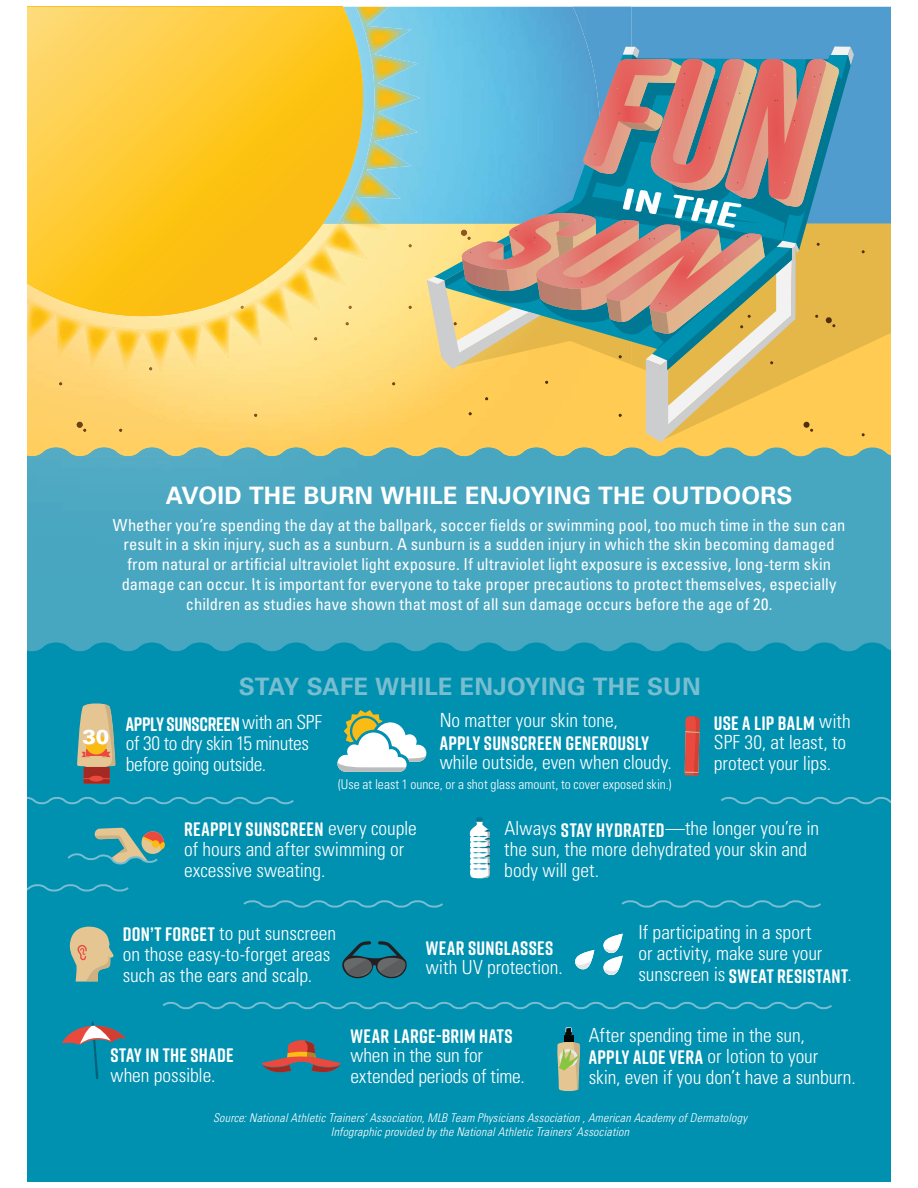
<style>
.page{position:relative;width:918px;height:1188px;background:#fff}
.page>*{position:absolute;margin:0;border:0;box-sizing:border-box;transform-origin:0 0}
.t1{font:700 24px "Univers LT Std";letter-spacing:.01em;color:#fff}
.t2{font:700 24px "Univers LT Std";letter-spacing:.01em;color:#78bdd0}
.t3{font:300 condensed 19.5px/21px "Univers LT Std";color:#fff}
.t4{font:700 19.5px "Rift Soft";letter-spacing:.015em;color:#fff}
.t5{font:300 condensed 19.5px/21px "Univers LT Std";letter-spacing:-.02em;color:#fff}
.t6{font:700 19.5px "Rift Soft";letter-spacing:-.015em;color:#fff}
.t7{font:condensed 16.5px/19.8px "Univers LT Std";color:#fff;text-align:center}
.t8{font:300 condensed 13.5px "Univers LT Std";color:#fff}
.t9{font:italic 300 condensed 12px/14.4px "Univers LT Std";letter-spacing:.015em;color:#fff;text-align:center}
.s1{font-family:"Univers LT Std";font-weight:300;font-stretch:condensed}
.s2{font-family:"Rift Soft";font-weight:700;font-stretch:normal}
</style>
<div class="page">
<div style="left:27px;top:446px;width:864px;height:195px;background:#47a6c0"></div>
<div style="left:27px;top:641px;width:864px;height:540px;background:#0090b0"></div>
<svg style="left:718px;top:794px;width:173px;height:13px;background:#1397b5"></svg>
<div style="left:631px;top:7px;width:260px;height:217px;background:#519cce"></div>
<svg style="left:854px;top:224px;width:37px;height:216px;background:#f0bf4c"></svg>
<img style="left:27px;top:447px;width:604px;height:136px">
<img style="left:600px;top:7px;width:31px;height:40px">
<img style="left:42px;top:224px;width:545px;height:223px">
<img style="left:420px;top:7px;width:180px;height:217px">
<div style="left:166px;top:486px;width:465px;height:19px;background:#48a6c0"></div>
<div style="left:113px;top:519px;width:518px;height:15px;background:#48a6c0"></div>
<div style="left:125px;top:539px;width:506px;height:15px;background:#48a6c0"></div>
<div style="left:127px;top:558px;width:504px;height:15px;background:#47a6c0"></div>
<div style="left:123px;top:578px;width:508px;height:5px;background:#47a6c0"></div>
<img style="left:27px;top:224px;width:359px;height:148px">
<img style="left:363px;top:7px;width:57px;height:217px">
<svg style="left:27px;top:7px;width:336px;height:309px;background:#fbca37"></svg>
<svg style="left:27px;top:794px;width:269px;height:13px;background:#1397b5"></svg>
<svg style="left:619px;top:897px;width:204px;height:13px;background:#1397b5"></svg>
<svg style="left:241px;top:897px;width:204px;height:13px;background:#1397b5"></svg>
<svg style="left:27px;top:881px;width:104px;height:13px"></svg>
<svg style="left:160px;top:999px;width:674px;height:13px;background:#1397b5"></svg>
<svg style="left:603px;top:934px;width:20px;height:42px"></svg>
<svg style="left:575px;top:950px;width:19px;height:19px"></svg>
<svg style="left:336px;top:710px;width:90px;height:62px"></svg>
<svg style="left:342px;top:941px;width:65px;height:38px;background:#276a7a"></svg>
<svg style="left:557px;top:1027px;width:23px;height:64px"></svg>
<svg style="left:470px;top:817px;width:20px;height:61px"></svg>
<svg style="left:62px;top:1020px;width:64px;height:60px;background:#2b8ba4"></svg>
<svg style="left:262px;top:1040px;width:79px;height:32px;background:#5f7177"></svg>
<svg style="left:69px;top:926px;width:45px;height:56px;background:#9fb198"></svg>
<svg style="left:685px;top:716px;width:15px;height:60px"></svg>
<svg style="left:427px;top:47px;width:427px;height:395px;background:#aba98e"></svg>
<svg style="left:77px;top:703px;width:38px;height:81px;background:#b7a683"></svg>
<div style="left:89px;top:776px;width:14px;height:6px;background:#ea4a3d;border-radius:50%"></div>
<svg style="left:66px;top:828px;width:99px;height:40px;background:#489ca2"></svg>
<p class="t1" style="left:166px;top:482px;width:628px">AVOID THE BURN WHILE ENJOYING THE OUTDOORS</p>
<p class="t7" style="left:113px;top:516px;width:734px">Whether you’re spending the day at the ballpark, soccer fields or swimming pool, too much time in the sun can</p>
<p class="t7" style="left:123px;top:536px;width:713px">result in a skin injury, such as a sunburn. A sunburn is a sudden injury in which the skin becoming damaged</p>
<p class="t7" style="left:127px;top:555px;width:705px">from natural or artificial ultraviolet light exposure. If ultraviolet light exposure is excessive, long-term skin</p>
<p class="t7" style="left:244px;top:575px;width:5px">.</p>
<p class="t7" style="left:122px;top:575px;width:716px">damage can occur It is important for everyone to take proper precautions to protect themselves, especially children as studies have shown that most of all sun damage occurs before the age of 20.</p>
<p class="t2" style="left:239px;top:673px;width:464px">STAY SAFE WHILE ENJOYING THE SUN</p>
<p class="t6" style="left:126px;top:713px;width:198px">APPLY SUNSCREEN <span class="s1">with an SPF</span></p>
<p class="t5" style="left:126px;top:734px;width:185px">of 30 to dry skin 15 minutes before going outside.</p>
<p class="t3" style="left:440px;top:711px;width:180px">No matter your skin tone,</p>
<p class="t4" style="left:440px;top:732px;width:211px">APPLY SUNSCREEN GENEROUSLY</p>
<p class="t3" style="left:440px;top:753px;width:234px">while outside, even when cloudy.</p>
<p class="t8" style="left:338px;top:779px;width:335px">(Use at least 1 ounce, or a shot glass amount, to cover exposed skin.)</p>
<p class="t4" style="left:714px;top:712px;width:138px">USE A LIP BALM <span class="s1">with</span></p>
<p class="t3" style="left:714px;top:733px;width:134px">SPF 30, at least, to protect your lips.</p>
<p class="t4" style="left:184px;top:818px;width:234px">REAPPLY SUNSCREEN <span class="s1">every couple</span></p>
<p class="t3" style="left:184px;top:840px;width:222px">of hours and after swimming or excessive sweating.</p>
<p class="t3" style="left:504px;top:819px;width:316px">Always <span class="s2">STAY HYDRATED</span>—the longer you’re in the sun, the more dehydrated your skin and body will get.</p>
<p class="t3" style="left:123px;top:924px;width:215px"><span class="s2">DON’T FORGET</span> to put sunscreen on those easy-to-forget areas such as the ears and scalp.</p>
<p class="t4" style="left:426px;top:936px;width:129px">WEAR SUNGLASSES</p>
<p class="t3" style="left:426px;top:958px;width:138px">with UV protection.</p>
<p class="t3" style="left:638px;top:923px;width:185px">If participating in a sport or activity, make sure your</p>
<p class="t4" style="left:638px;top:965px;width:215px"><span class="s1">sunscreen is</span> SWEAT RESISTANT<span class="s1">.</span></p>
<p class="t4" style="left:110px;top:1044px;width:125px">STAY IN THE SHADE</p>
<p class="t3" style="left:110px;top:1066px;width:107px">when possible.</p>
<p class="t4" style="left:351px;top:1025px;width:164px">WEAR LARGE-BRIM HATS</p>
<p class="t3" style="left:351px;top:1046px;width:176px">when in the sun for extended periods of time.</p>
<p class="t3" style="left:589px;top:1025px;width:268px">After spending time in the sun,<br><span class="s2">APPLY ALOE VERA</span> or lotion to your<br>skin, even if you don’t have a sunburn.</p>
<p class="t9" style="left:213px;top:1111px;width:536px">Source: National Athletic Trainers’ Association, MLB Team Physicians Association , American Academy of Dermatology<br>Infographic provided by the National Athletic Trainers’ Association</p>
</div>
